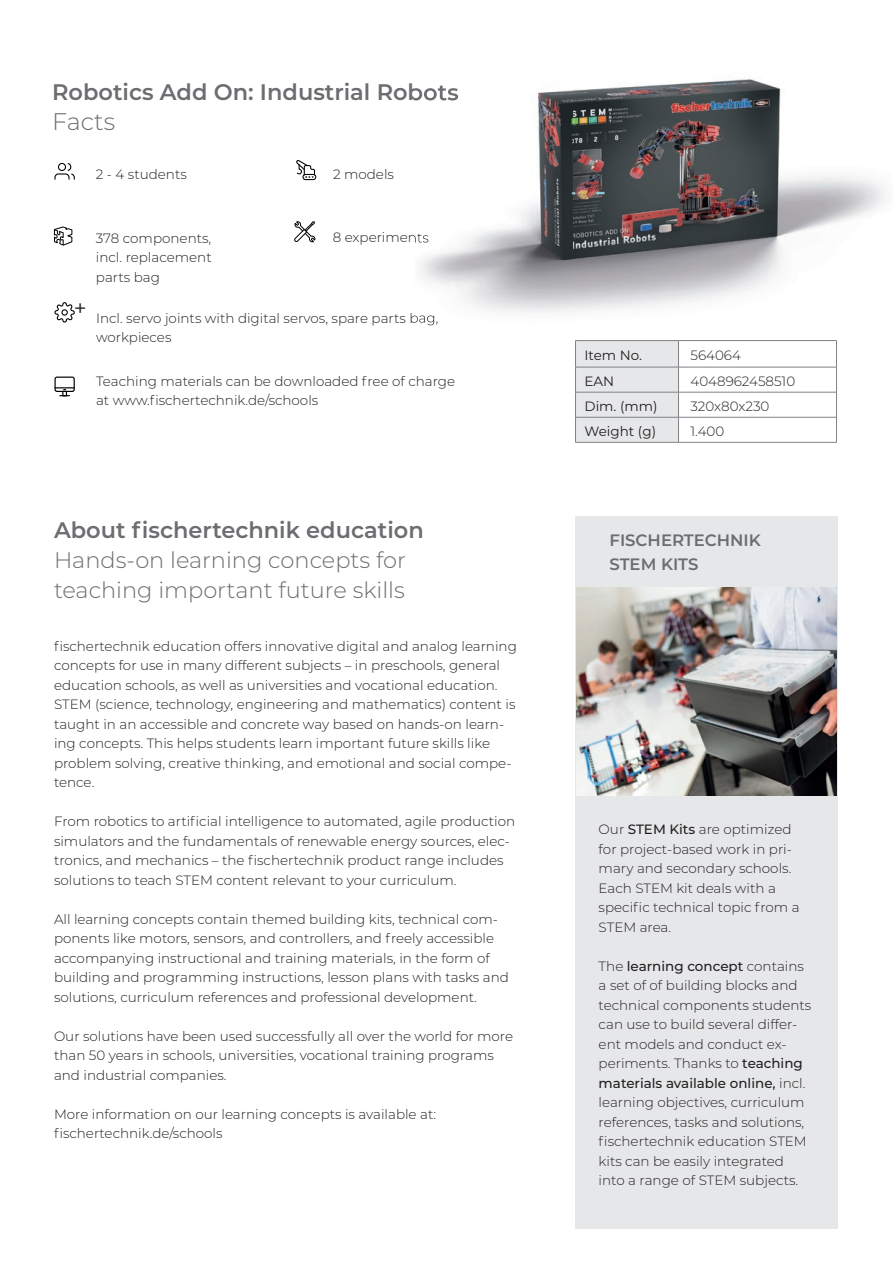
<style>
.page{position:relative;width:893px;height:1263px;background:#fff}
.page>*{position:absolute;margin:0;border:0;box-sizing:border-box;transform-origin:0 0}
.t1{font:300 24px "Montserrat";color:#6c6d70}
.t2{font:600 22.5px "Montserrat";color:#6c6d70}
.t3{font:300 22.5px/30px "Montserrat";color:#6c6d70}
.t4{font:22.5px "Montserrat";color:#231f20}
.t5{font:600 16.5px/24px "Montserrat";color:#6c6d70}
.t6{font:300 13.5px/19.5px "Montserrat";color:#231f20}
.t7{font:13.5px "Montserrat";color:#231f20}
.s1{font-weight:500}
</style>
<div class="page">
<svg style="left:294px;top:221px;width:21px;height:21px"></svg>
<div style="left:302px;top:174px;width:14px;height:6px;border:1px solid #000002;border-radius:3px"></div>
<svg style="left:296px;top:160px;width:20px;height:18px"></svg>
<img style="left:420px;top:79px;width:464px;height:247px">
<img style="left:415px;top:83px;width:43px;height:18px">
<svg style="left:415px;top:233px;width:13px;height:12px"></svg>
<img style="left:415px;top:313px;width:23px;height:12px">
<div style="left:575px;top:516px;width:263px;height:713px;background:#e6e7e9"></div>
<img style="left:576px;top:587px;width:261px;height:208px">
<hr style="left:575px;top:340px;width:103px;height:1px;background:#808285">
<hr style="left:678px;top:340px;width:159px;height:1px;background:#808285">
<hr style="left:678px;top:367px;width:159px;height:1px;background:#808285">
<hr style="left:678px;top:392px;width:159px;height:1px;background:#808285">
<hr style="left:678px;top:417px;width:159px;height:1px;background:#808285">
<svg style="left:575px;top:341px;width:104px;height:101px;background:#e0e1e3"></svg>
<svg style="left:836px;top:341px;width:1px;height:101px"></svg>
<hr style="left:575px;top:442px;width:103px;height:1px;background:#808285">
<hr style="left:678px;top:442px;width:159px;height:1px;background:#808285">
<svg style="left:53px;top:226px;width:20px;height:20px"></svg>
<svg style="left:54px;top:162px;width:21px;height:18px"></svg>
<div style="left:54px;top:377px;width:21px;height:15px;border:1px solid #000001;border-radius:2px"></div>
<svg style="left:55px;top:387px;width:19px;height:9px"></svg>
<svg style="left:54px;top:302px;width:21px;height:21px"></svg>
<h2 class="t2" style="left:52px;top:76px;width:408px">Robotics Add On: Industrial Robots</h2>
<h1 class="t1" style="left:52px;top:106px;width:65px">Facts</h1>
<p class="t6" style="left:96px;top:164px;width:92px">2 - 4 students</p>
<p class="t6" style="left:333px;top:164px;width:62px">2 models</p>
<h2 class="t4" style="left:74px;top:292px;width:14px">+</h2>
<p class="t6" style="left:96px;top:228px;width:117px;text-align:justify">378 components, incl. replacement parts bag</p>
<p class="t6" style="left:333px;top:227px;width:98px">8 experiments</p>
<p class="t6" style="left:96px;top:308px;width:344px">Incl. servo joints with digital servos, spare parts bag, workpieces</p>
<p class="t6" style="left:96px;top:371px;width:361px">Teaching materials can be downloaded free of charge at www.fischertechnik.de/schools</p>
<h2 class="t2" style="left:54px;top:514px;width:371px">About fischertechnik education</h2>
<h2 class="t3" style="left:54px;top:544px;width:354px">Hands-on learning concepts for teaching important future skills</h2>
<p class="t6" style="left:54px;top:636px;width:464px">fischertechnik education offers innovative digital and analog learning concepts for use in many different subjects – in preschools, general education schools, as well as universities and vocational education.<br>STEM (science, technology, engineering and mathematics) content is taught in an accessible and concrete way based on hands-on learn&shy;ing concepts. This helps students learn important future skills like problem solving, creative thinking, and emotional and social compe&shy;tence.</p>
<p class="t6" style="left:54px;top:811px;width:463px">From robotics to artificial intelligence to automated, agile production simulators and the fundamentals of renewable energy sources, elec&shy;tronics, and mechanics – the fischertechnik product range includes solutions to teach STEM content relevant to your curriculum.</p>
<p class="t6" style="left:54px;top:909px;width:456px">All learning concepts contain themed building kits, technical com&shy;ponents like motors, sensors, and controllers, and freely accessible accompanying instructional and training materials, in the form of building and programming instructions, lesson plans with tasks and solutions, curriculum references and professional development.</p>
<p class="t6" style="left:54px;top:1026px;width:461px">Our solutions have been used successfully all over the world for more than 50 years in schools, universities, vocational training programs and industrial companies.</p>
<p class="t6" style="left:54px;top:1104px;width:384px">More information on our learning concepts is available at: fischertechnik.de/schools</p>
<p class="t7" style="left:584px;top:346px;width:59px">Item No.</p>
<p class="t6" style="left:690px;top:345px;width:52px">564064</p>
<p class="t7" style="left:584px;top:372px;width:31px">EAN</p>
<p class="t6" style="left:690px;top:371px;width:106px">4048962458510</p>
<p class="t7" style="left:584px;top:397px;width:75px">Dim. (mm)</p>
<p class="t6" style="left:690px;top:396px;width:80px">320x80x230</p>
<p class="t7" style="left:584px;top:422px;width:73px">Weight (g)</p>
<p class="t6" style="left:690px;top:421px;width:35px">1.400</p>
<p class="t5" style="left:609px;top:527px;width:153px">FISCHERTECHNIK<br>STEM KITS</p>
<p class="t6" style="left:599px;top:819px;width:203px">Our <span class="s1">STEM Kits</span> are optimized for project-based work in pri&shy;mary and secondary schools.<br>Each STEM kit deals with a specific technical topic from a<br>STEM area.</p>
<p class="t6" style="left:599px;top:955px;width:214px">The <span class="s1">learning concept</span> contains a set of of building blocks and technical components students can use to build several differ&shy;ent models and conduct ex&shy;periments. Thanks to <span class="s1">teaching materials available online,</span> incl. learning objectives, curriculum references, tasks and solutions, fischertechnik education STEM kits can be easily integrated into a range of STEM subjects.</p>
</div>
